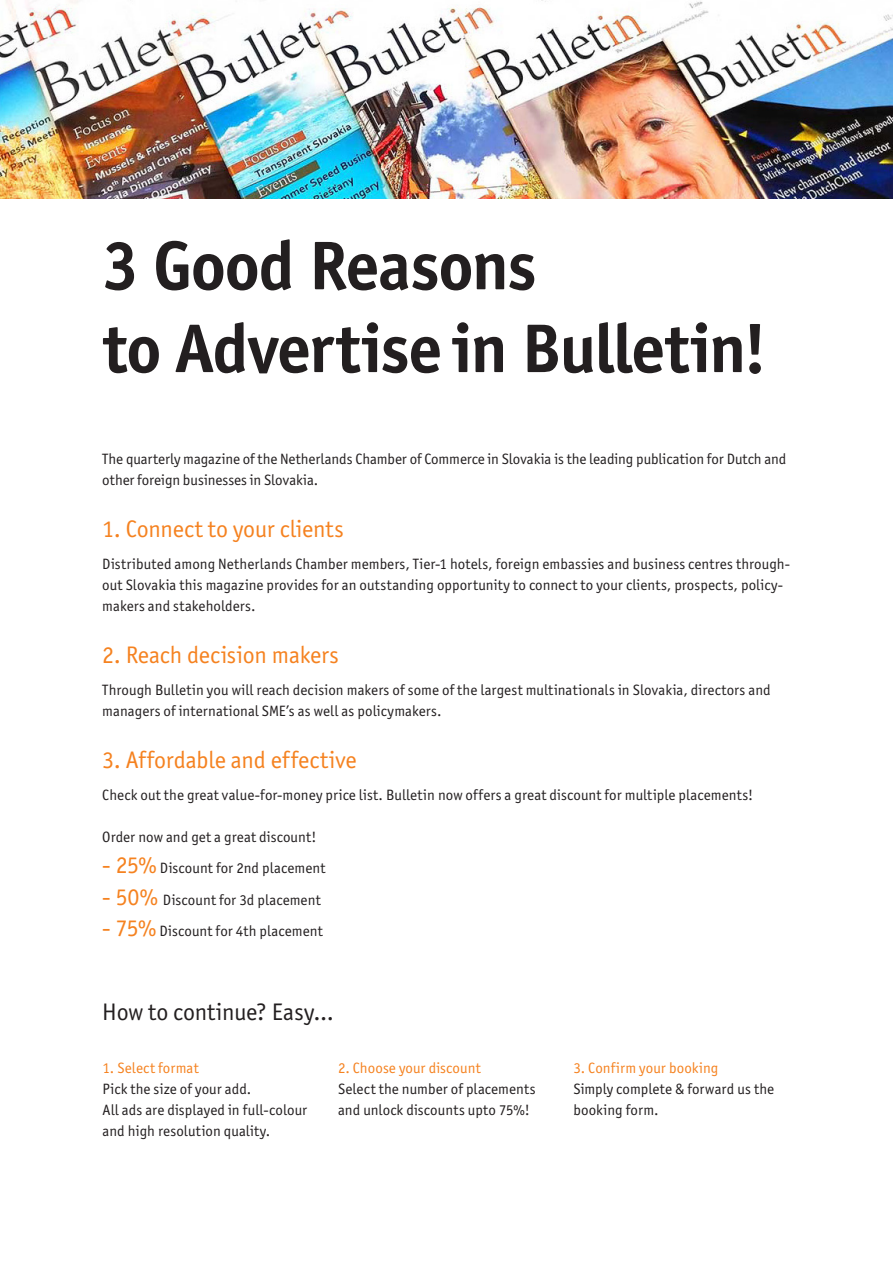
<style>
.page{position:relative;width:893px;height:1263px;background:#fff}
.page>*{position:absolute;margin:0;border:0;box-sizing:border-box;transform-origin:0 0}
.t1{font:700 69px "Officina Sans ITC";letter-spacing:-.015em;color:#231f20}
.t2{font:24px "Officina Sans ITC";color:#f58220}
.t3{font:24px "Officina Sans ITC";color:#231f20}
.t4{font:15px/21px "Officina Sans ITC";letter-spacing:.005em;color:#231f20}
.t5{font:15px "Officina Sans ITC";letter-spacing:.01em;color:#f58220}
.s1{font-size:24px;color:#f58220}
</style>
<div class="page">
<img style="left:0;top:0;width:893px;height:199px">
<p class="t1" style="left:102px;top:223px;width:436px">3 Good Reasons</p>
<p class="t1" style="left:102px;top:306px;width:667px">to Advertise in Bulletin!</p>
<p class="t4" style="left:102px;top:448px;width:686px">The quarterly magazine of the Netherlands Chamber of Commerce in Slovakia is the leading publication for Dutch and other foreign businesses in Slovakia.</p>
<p class="t2" style="left:102px;top:515px;width:243px">1. Connect to your clients</p>
<p class="t4" style="left:102px;top:553px;width:689px">Distributed among Netherlands Chamber members, Tier-1 hotels, foreign embassies and business centres through&shy;out Slovakia this magazine provides for an outstanding opportunity to connect to your clients, prospects, policy&shy;makers and stakeholders.</p>
<p class="t2" style="left:102px;top:641px;width:238px">2. Reach decision makers</p>
<p class="t4" style="left:102px;top:679px;width:670px">Through Bulletin you will reach decision makers of some of the largest multinationals in Slovakia, directors and managers of international SME’s as well as policymakers.</p>
<p class="t2" style="left:102px;top:746px;width:256px">3. Affordable and effective</p>
<p class="t4" style="left:102px;top:784px;width:652px">Check out the great value-for-money price list. Bulletin now offers a great discount for multiple placements!</p>
<p class="t4" style="left:102px;top:826px;width:216px">Order now and get a great discount!</p>
<p class="t4" style="left:102px;top:857px;width:225px"><span class="s1">- 25%</span> Discount for 2nd placement</p>
<p class="t4" style="left:102px;top:889px;width:220px"><span class="s1">- 50%</span> Discount for 3d placement</p>
<p class="t4" style="left:102px;top:920px;width:222px"><span class="s1">- 75%</span> Discount for 4th placement</p>
<p class="t3" style="left:102px;top:998px;width:233px">How to continue? Easy...</p>
<p class="t5" style="left:103px;top:1059px;width:98px">1. Select format</p>
<p class="t4" style="left:103px;top:1078px;width:150px">Pick the size of your add.</p>
<p class="t4" style="left:103px;top:1099px;width:206px">All ads are displayed in full-colour and high resolution quality.</p>
<p class="t5" style="left:338px;top:1059px;width:144px">2. Choose your discount</p>
<p class="t4" style="left:338px;top:1078px;width:199px">Select the number of placements and unlock discounts upto 75%!</p>
<p class="t5" style="left:573px;top:1059px;width:146px">3. Confirm your booking</p>
<p class="t4" style="left:573px;top:1078px;width:202px">Simply complete &amp; forward us the booking form.</p>
</div>
